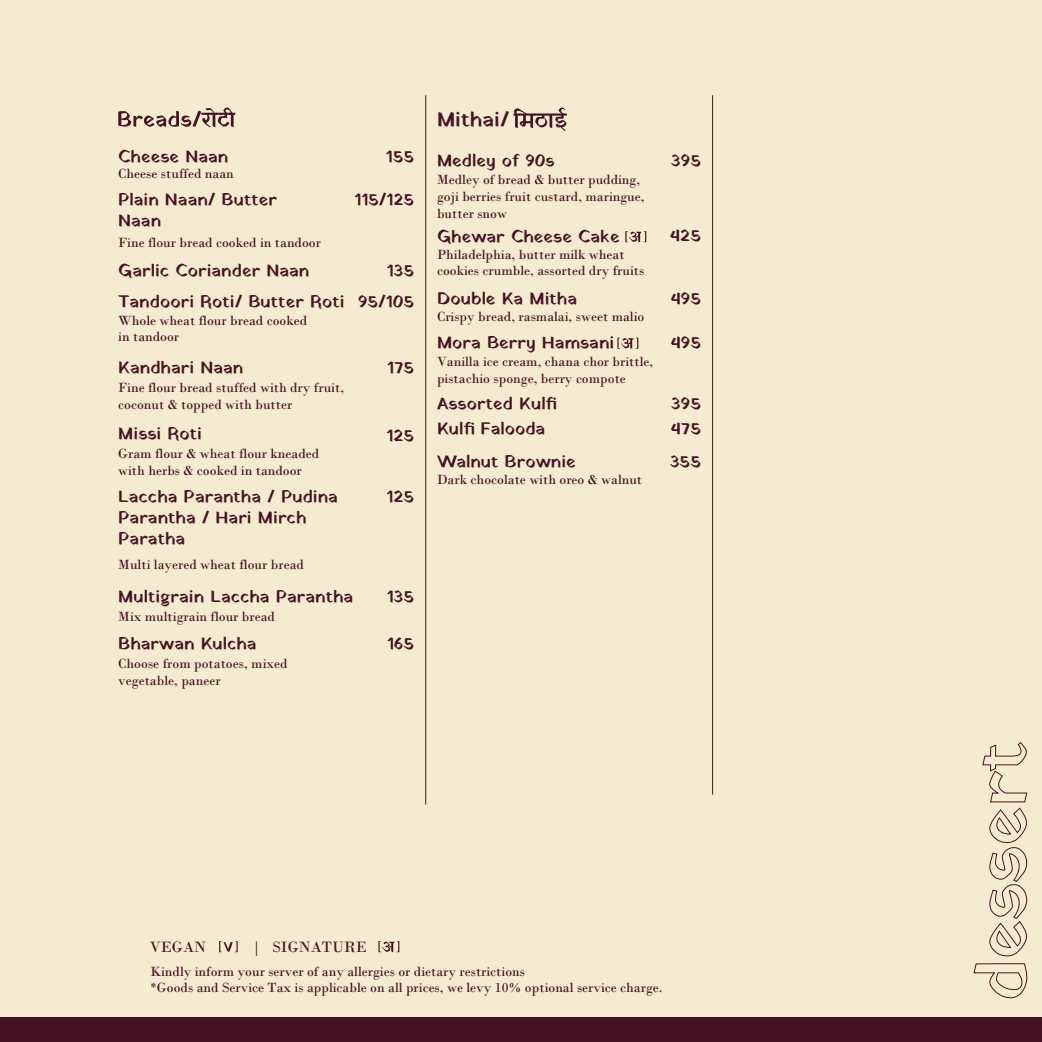
<style>
.page{position:relative;width:1042px;height:1042px;background:#f5ebd0}
.page>*{position:absolute;margin:0;border:0;box-sizing:border-box;transform-origin:0 0}
.t1{font:21px "Yatra One";color:#461325}
.t2{font:17.5px/21px "Yatra One";color:#461325}
.t3{font:15.75px "Bodoni";color:#461325}
.t4{font:14px/16.8px "Bodoni";color:#461325}
</style>
<div class="page">
<div style="left:0;top:1017px;width:1042px;height:25px;background:#461325"></div>
<svg style="left:378px;top:941px;width:21px;height:11px"></svg>
<svg style="left:219px;top:941px;width:19px;height:11px"></svg>
<svg style="left:118px;top:107px;width:117px;height:20px"></svg>
<svg style="left:973px;top:963px;width:54px;height:35px"></svg>
<svg style="left:982px;top:742px;width:46px;height:215px"></svg>
<svg style="left:513px;top:107px;width:54px;height:24px"></svg>
<svg style="left:625px;top:231px;width:21px;height:11px"></svg>
<svg style="left:617px;top:338px;width:21px;height:11px"></svg>
<p class="t2" style="left:118px;top:146px;width:111px">Cheese Naan</p>
<p class="t2" style="left:386px;top:146px;width:30px">155</p>
<p class="t2" style="left:118px;top:188px;width:160px">Plain Naan/ Butter<br>Naan</p>
<p class="t2" style="left:354px;top:188px;width:61px">115/125</p>
<p class="t4" style="left:118px;top:165px;width:117px">Cheese stuffed naan</p>
<p class="t4" style="left:118px;top:234px;width:204px">Fine flour bread cooked in tandoor</p>
<p class="t2" style="left:118px;top:259px;width:193px">Garlic Coriander Naan</p>
<p class="t2" style="left:118px;top:254px;width:297px;line-height:31.3px;text-align:right">135<br>Tandoori Roti/ Butter Roti 95/105</p>
<p class="t4" style="left:118px;top:312px;width:191px">Whole wheat flour bread cooked in tandoor</p>
<p class="t2" style="left:118px;top:356px;width:127px">Kandhari Naan</p>
<p class="t2" style="left:387px;top:356px;width:28px">175</p>
<p class="t4" style="left:118px;top:379px;width:227px">Fine flour bread stuffed with dry fruit, coconut &amp; topped with butter</p>
<p class="t4" style="left:118px;top:445px;width:202px">Gram flour &amp; wheat flour kneaded with herbs &amp; cooked in tandoor</p>
<p class="t2" style="left:118px;top:422px;width:85px">Missi Roti</p>
<p class="t2" style="left:387px;top:424px;width:29px">125</p>
<p class="t2" style="left:118px;top:485px;width:221px">Laccha Parantha / Pudina<br>Parantha / Hari Mirch<br>Paratha</p>
<p class="t2" style="left:387px;top:485px;width:29px">125</p>
<p class="t4" style="left:118px;top:556px;width:187px">Multi layered wheat flour bread</p>
<p class="t4" style="left:118px;top:608px;width:158px">Mix multigrain flour bread</p>
<p class="t2" style="left:118px;top:585px;width:236px">Multigrain Laccha Parantha</p>
<p class="t2" style="left:387px;top:585px;width:29px">135</p>
<p class="t2" style="left:118px;top:632px;width:140px">Bharwan Kulcha</p>
<p class="t2" style="left:387px;top:632px;width:29px">165</p>
<p class="t4" style="left:118px;top:655px;width:171px">Choose from potatoes, mixed vegetable, paneer</p>
<h1 class="t1" style="left:437px;top:106px;width:74px">Mithai/</h1>
<p class="t2" style="left:437px;top:150px;width:119px">Medley of 90s</p>
<p class="t2" style="left:671px;top:150px;width:32px">395</p>
<p class="t4" style="left:437px;top:171px;width:209px">Medley of bread &amp; butter pudding, goji berries fruit custard, maringue, butter snow</p>
<p class="t2" style="left:437px;top:225px;width:184px">Ghewar Cheese Cake</p>
<p class="t2" style="left:670px;top:224px;width:32px">425</p>
<p class="t4" style="left:437px;top:246px;width:209px">Philadelphia, butter milk wheat cookies crumble, assorted dry fruits</p>
<p class="t2" style="left:437px;top:287px;width:142px">Double Ka Mitha</p>
<p class="t2" style="left:671px;top:287px;width:32px">495</p>
<p class="t4" style="left:437px;top:308px;width:209px">Crispy bread, rasmalai, sweet malio</p>
<p class="t2" style="left:437px;top:331px;width:179px">Mora Berry Hamsani</p>
<p class="t2" style="left:671px;top:331px;width:32px">495</p>
<p class="t4" style="left:437px;top:353px;width:218px">Vanilla ice cream, chana chor brittle, pistachio sponge, berry compote</p>
<p class="t2" style="left:437px;top:392px;width:121px">Assorted Kulfi</p>
<p class="t2" style="left:671px;top:392px;width:32px">395</p>
<p class="t2" style="left:437px;top:418px;width:110px">Kulfi Falooda</p>
<p class="t2" style="left:671px;top:418px;width:32px">475</p>
<p class="t2" style="left:437px;top:450px;width:140px">Walnut Brownie</p>
<p class="t2" style="left:670px;top:450px;width:33px">355</p>
<p class="t4" style="left:437px;top:471px;width:207px">Dark chocolate with oreo &amp; walnut</p>
<p class="t3" style="left:150px;top:937px;width:58px">VEGAN</p>
<p class="t3" style="left:252px;top:937px;width:116px">| SIGNATURE</p>
<p class="t4" style="left:150px;top:962px;width:514px">Kindly inform your server of any allergies or dietary restrictions<br>*Goods and Service Tax is applicable on all prices, we levy 10% optional service charge.</p>
</div>
